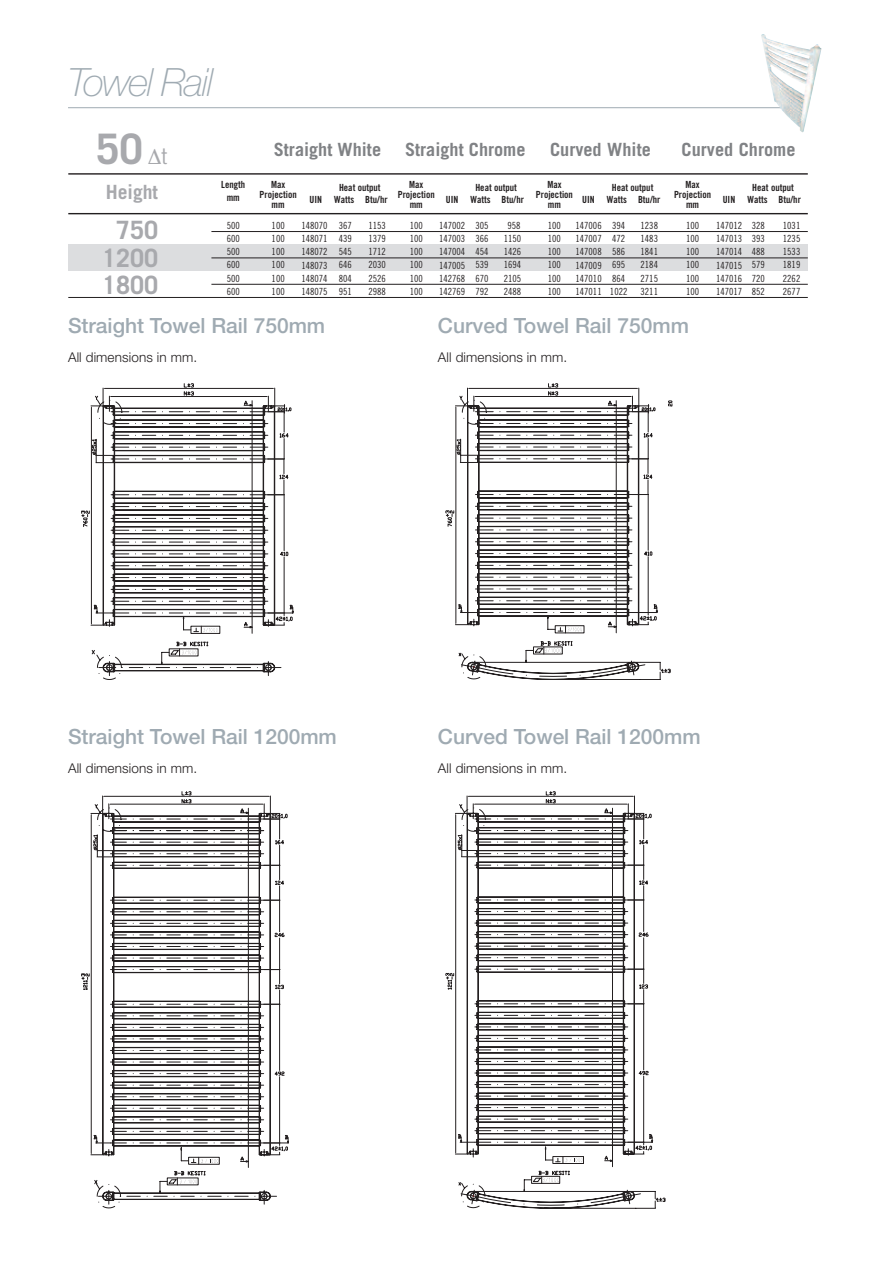
<style>
.page{position:relative;width:893px;height:1263px;background:#fff}
.page>*{position:absolute;margin:0;border:0;box-sizing:border-box;transform-origin:0 0}
.t1{font:700 42px "Trade Gothic";color:#a8a9ad}
.t2{font:italic 100 39px "Helvetica Neue";letter-spacing:-.04em;color:#9faab2}
.t3{font:700 25.2px/27.6px "Trade Gothic";color:#a8a9ad;text-align:center}
.t4{font:500 21px "Helvetica Neue";color:#9faab2}
.t5{font:700 19.65px "Trade Gothic";color:#a8a9ad}
.t6{font:700 18.3px "Trade Gothic";color:#808285}
.t7{font:300 13.5px "Helvetica Neue";letter-spacing:.01em;color:#231f20}
.t8{font:9.75px/13.2px "Trade Gothic Cond Eighteen";color:#231f20;text-align:justify}
.t9{font:9.75px/9.8px "Trade Gothic Bold Cond Twenty";color:#231f20;text-align:center}
.s1{font-family:"Trade Gothic Cond Eighteen";font-weight:400;font-size:22.5px}
</style>
<div class="page">
<div style="left:68px;top:245px;width:740px;height:26px;background:#dcdddf"></div>
<hr style="left:211px;top:284px;width:597px;height:1px;background:#231f20">
<hr style="left:211px;top:258px;width:597px;height:1px;background:#231f20">
<hr style="left:211px;top:231px;width:597px;height:1px;background:#231f20">
<hr style="left:68px;top:297px;width:740px;height:1px;background:#231f20">
<hr style="left:68px;top:173px;width:740px;height:2px;background:#231f20">
<hr style="left:68px;top:213px;width:740px;height:1px;background:#231f20">
<hr style="left:68px;top:107px;width:740px;height:1px;background:#9faab2">
<img style="left:761px;top:34px;width:60px;height:98px">
<svg style="left:81px;top:383px;width:213px;height:297px"></svg>
<svg style="left:668px;top:400px;width:4px;height:7px"></svg>
<svg style="left:446px;top:383px;width:212px;height:250px"></svg>
<svg style="left:458px;top:641px;width:213px;height:39px"></svg>
<svg style="left:81px;top:791px;width:208px;height:409px"></svg>
<svg style="left:110px;top:827px;width:154px;height:308px"></svg>
<div style="left:553px;top:1156px;width:31px;height:8px;border:1px solid #231f20"></div>
<svg style="left:446px;top:791px;width:207px;height:372px"></svg>
<svg style="left:474px;top:827px;width:154px;height:307px"></svg>
<svg style="left:458px;top:1170px;width:207px;height:38px"></svg>
<p class="t2" style="left:68px;top:68px;width:147px">Towel Rail</p>
<p class="t1" style="left:96px;top:133px;width:73px">50 <span class="s1">t</span></p>
<p class="t6" style="left:274px;top:143px;width:109px">Straight White</p>
<p class="t6" style="left:405px;top:143px;width:122px">Straight Chrome</p>
<p class="t6" style="left:550px;top:143px;width:102px">Curved White</p>
<p class="t6" style="left:682px;top:143px;width:115px">Curved Chrome</p>
<p class="t5" style="left:106px;top:185px;width:54px">Height</p>
<p class="t3" style="left:102px;top:218px;width:58px">750<br>1200<br>1800</p>
<p class="t9" style="left:221px;top:179px;width:25px;line-height:12.6px">Length mm</p>
<p class="t9" style="left:260px;top:180px;width:39px">Max<br>Projection mm</p>
<p class="t9" style="left:339px;top:183px;width:43px">Heat output</p>
<p class="t9" style="left:475px;top:183px;width:43px">Heat output</p>
<p class="t9" style="left:612px;top:183px;width:43px">Heat output</p>
<p class="t9" style="left:752px;top:183px;width:43px">Heat output</p>
<p class="t9" style="left:398px;top:180px;width:39px">Max<br>Projection mm</p>
<p class="t9" style="left:536px;top:180px;width:39px">Max<br>Projection mm</p>
<p class="t9" style="left:674px;top:180px;width:39px">Max<br>Projection mm</p>
<p class="t9" style="left:334px;top:196px;width:55px">Watts Btu/hr</p>
<p class="t9" style="left:471px;top:196px;width:55px">Watts Btu/hr</p>
<p class="t9" style="left:607px;top:196px;width:55px">Watts Btu/hr</p>
<p class="t9" style="left:747px;top:196px;width:55px">Watts Btu/hr</p>
<p class="t9" style="left:309px;top:196px;width:14px">UIN</p>
<p class="t9" style="left:446px;top:196px;width:14px">UIN</p>
<p class="t9" style="left:582px;top:196px;width:14px">UIN</p>
<p class="t9" style="left:723px;top:196px;width:14px">UIN</p>
<p class="t8" style="left:227px;top:220px;width:15px">500<br>600<br>500<br>600<br>500<br>600</p>
<p class="t8" style="left:272px;top:220px;width:15px">100<br>100<br>100<br>100<br>100<br>100</p>
<p class="t8" style="left:339px;top:220px;width:15px">367<br>439<br>545<br>646<br>804<br>951</p>
<p class="t8" style="left:369px;top:220px;width:19px">1153<br>1379<br>1712<br>2030<br>2526<br>2988</p>
<p class="t8" style="left:410px;top:220px;width:15px">100<br>100<br>100<br>100<br>100<br>100</p>
<p class="t8" style="left:475px;top:220px;width:15px">305<br>366<br>454<br>539<br>670<br>792</p>
<p class="t8" style="left:504px;top:220px;width:19px;text-align:center">958<br>1150<br>1426<br>1694<br>2105<br>2488</p>
<p class="t8" style="left:548px;top:220px;width:15px">100<br>100<br>100<br>100<br>100<br>100</p>
<p class="t8" style="left:610px;top:220px;width:19px;text-align:left">394<br>472<br>586<br>695<br>864<br>1022</p>
<p class="t8" style="left:641px;top:220px;width:19px">1238<br>1483<br>1841<br>2184<br>2715<br>3211</p>
<p class="t8" style="left:686px;top:220px;width:15px">100<br>100<br>100<br>100<br>100<br>100</p>
<p class="t8" style="left:752px;top:220px;width:15px">328<br>393<br>488<br>579<br>720<br>852</p>
<p class="t8" style="left:783px;top:220px;width:19px">1031<br>1235<br>1533<br>1819<br>2262<br>2677</p>
<p class="t8" style="left:301px;top:220px;width:28px">148070<br>148071<br>148072<br>148073<br>148074<br>148075</p>
<p class="t8" style="left:439px;top:220px;width:28px">147002<br>147003<br>147004<br>147005<br>142768<br>142769</p>
<p class="t8" style="left:575px;top:220px;width:28px">147006<br>147007<br>147008<br>147009<br>147010<br>147011</p>
<p class="t8" style="left:716px;top:220px;width:28px">147012<br>147013<br>147014<br>147015<br>147016<br>147017</p>
<p class="t4" style="left:68px;top:318px;width:259px">Straight Towel Rail 750mm</p>
<p class="t7" style="left:68px;top:352px;width:131px">All dimensions in mm.</p>
<p class="t4" style="left:438px;top:318px;width:252px">Curved Towel Rail 750mm</p>
<p class="t7" style="left:438px;top:352px;width:131px">All dimensions in mm.</p>
<p class="t4" style="left:68px;top:728px;width:270px">Straight Towel Rail 1200mm</p>
<p class="t7" style="left:68px;top:763px;width:131px">All dimensions in mm.</p>
<p class="t4" style="left:438px;top:728px;width:264px">Curved Towel Rail 1200mm</p>
<p class="t7" style="left:438px;top:763px;width:131px">All dimensions in mm.</p>
</div>
